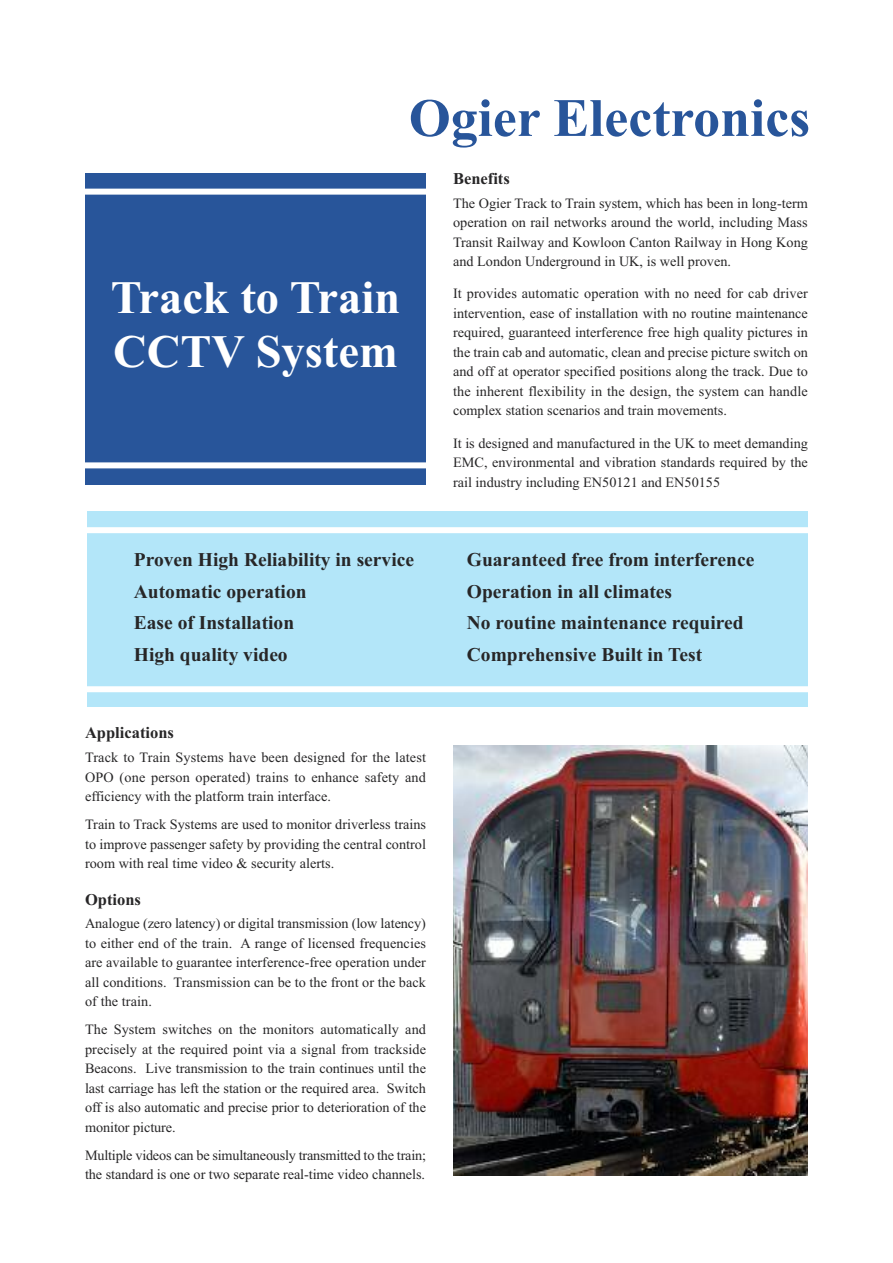
<style>
.page{position:relative;width:893px;height:1263px;background:#fff}
.page>*{position:absolute;margin:0;border:0;box-sizing:border-box;transform-origin:0 0}
.t1{font:54px "Times New Roman PS Bold MT OTF";color:#28559a}
.t2{font:46.5px/54px "Times New Roman PS Bold MT OTF";color:#fff}
.t3{font:700 19.5px "Times New Roman";color:#272627}
.t4{font:16.5px "Times New Roman PS Bold MT OTF";color:#272627}
.t5{font:14.25px/19.5px "Times New Roman";color:#272627;text-align:justify}
</style>
<div class="page">
<div style="left:85px;top:173px;width:341px;height:312px;background:#28559a"></div>
<div style="left:75px;top:189px;width:363px;height:6px;background:#fff"></div>
<div style="left:68px;top:462px;width:363px;height:6px;background:#fff"></div>
<img style="left:453px;top:745px;width:355px;height:431px">
<div style="left:87px;top:511px;width:721px;height:195px;background:#b3e6f9"></div>
<div style="left:78px;top:527px;width:750px;height:6px;background:#fff"></div>
<div style="left:82px;top:686px;width:748px;height:6px;background:#fff"></div>
<h2 class="t2" style="left:111px;top:270px;width:291px">Track to Train<br>CCTV System</h2>
<h1 class="t1" style="left:409px;top:86px;width:403px">Ogier Electronics</h1>
<p class="t4" style="left:453px;top:169px;width:58px">Benefits</p>
<p class="t5" style="left:453px;top:193px;width:356px">The Ogier Track to Train system, which has been in long-term operation on rail networks around the world, including Mass Transit Railway and Kowloon Canton Railway in Hong Kong and London Underground in UK, is well proven.</p>
<p class="t5" style="left:453px;top:284px;width:356px">It provides automatic operation with no need for cab driver intervention, ease of installation with no routine maintenance required, guaranteed interference free high quality pictures in the train cab and automatic, clean and precise picture switch on and off at operator specified positions along the track. Due to the inherent flexibility in the design, the system can handle complex station scenarios and train movements.</p>
<p class="t5" style="left:453px;top:433px;width:356px">It is designed and manufactured in the UK to meet demanding EMC, environmental and vibration standards required by the rail industry including EN50121 and EN50155</p>
<h3 class="t3" style="left:134px;top:548px;width:282px">Proven High Reliability in service</h3>
<h3 class="t3" style="left:467px;top:548px;width:289px">Guaranteed free from interference</h3>
<h3 class="t3" style="left:134px;top:580px;width:174px">Automatic operation</h3>
<h3 class="t3" style="left:467px;top:580px;width:207px">Operation in all climates</h3>
<h3 class="t3" style="left:134px;top:611px;width:162px">Ease of Installation</h3>
<h3 class="t3" style="left:467px;top:611px;width:278px">No routine maintenance required</h3>
<h3 class="t3" style="left:134px;top:643px;width:155px">High quality video</h3>
<h3 class="t3" style="left:467px;top:643px;width:237px">Comprehensive Built in Test</h3>
<p class="t4" style="left:85px;top:723px;width:90px">Applications</p>
<p class="t5" style="left:85px;top:747px;width:342px">Track to Train Systems have been designed for the latest OPO (one person operated) trains to enhance safety and efficiency with the platform train interface.</p>
<p class="t5" style="left:85px;top:814px;width:342px">Train to Track Systems are used to monitor driverless trains to improve passenger safety by providing the central control room with real time video &amp; security alerts.</p>
<p class="t4" style="left:85px;top:889px;width:57px">Options</p>
<p class="t5" style="left:85px;top:914px;width:342px">Analogue (zero latency) or digital transmission (low latency) to either end of the train. A range of licensed frequencies are available to guarantee interference-free operation under all conditions. Transmission can be to the front or the back of the train.</p>
<p class="t5" style="left:85px;top:1020px;width:342px">The System switches on the monitors automatically and precisely at the required point via a signal from trackside Beacons. Live transmission to the train continues until the last carriage has left the station or the required area. Switch off is also automatic and precise prior to deterioration of the monitor picture.</p>
<p class="t5" style="left:85px;top:1145px;width:342px">Multiple videos can be simultaneously transmitted to the train; the standard is one or two separate real-time video channels.</p>
</div>
